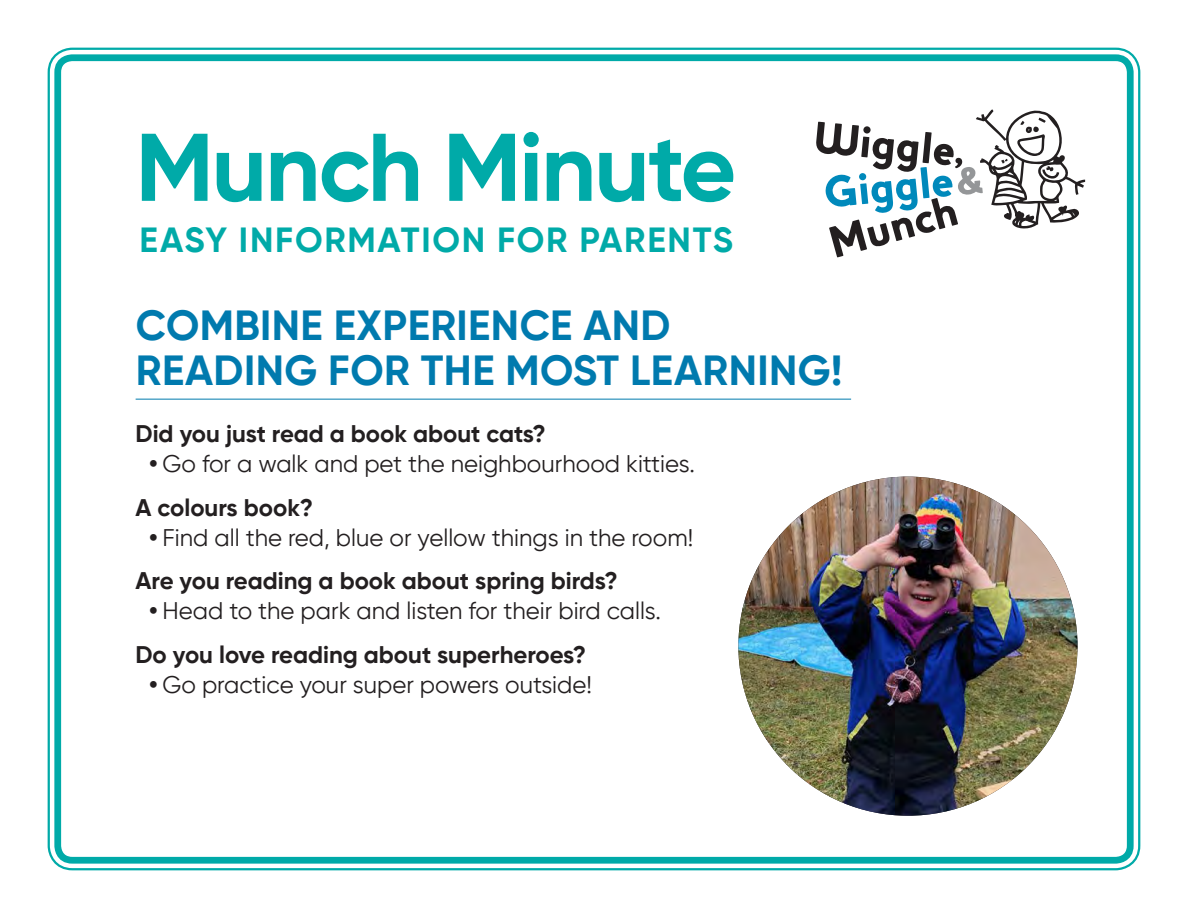
<style>
.page{position:relative;width:1188px;height:918px;background:#fff}
.page>*{position:absolute;margin:0;border:0;box-sizing:border-box;transform-origin:0 0}
.t1{font:700 95.85px "Gilroy";letter-spacing:-.02em;color:#00aaa8}
.t2{font:700 42px/45px "Gilroy";letter-spacing:.01em;color:#007aae}
.t3{font:700 34.8px "Gilroy";letter-spacing:.05em;color:#00aaa8}
.t4{font:24px/43.5px "Gilroy";color:#231f20}
.t5{font:700 24px "Gilroy";color:#231f20}
.s1{font-weight:700}
</style>
<div class="page">
<div style="left:54px;top:54px;width:1080px;height:810px;border:7px solid #00aaa8;border-radius:15px"></div>
<svg style="left:816px;top:109px;width:269px;height:148px"></svg>
<hr style="left:136px;top:399px;width:715px;height:1px;background:#007aae">
<img style="left:738px;top:477px;width:340px;height:339px;border-radius:170px">
<h1 class="t1" style="left:136px;top:107px;width:602px">Munch Minute</h1>
<h3 class="t3" style="left:139px;top:218px;width:595px">EASY INFORMATION FOR PARENTS</h3>
<h2 class="t2" style="left:136px;top:303px;width:708px">COMBINE EXPERIENCE AND<br>READING FOR THE MOST LEARNING!</h2>
<p class="t5" style="left:136px;top:419px;width:412px">Did you just read a book about cats?</p>
<p class="t4" style="left:136px;top:442px;width:561px;text-indent:14px"><span class="s1">•</span> Go for a walk and pet the neighbourhood kitties.<br><span class="s1">A colours book?</span></p>
<p class="t4" style="left:136px;top:515px;width:559px;text-indent:14px"><span class="s1">•</span> Find all the red, blue or yellow things in the room!<br><span class="s1">Are you reading a book about spring birds?</span></p>
<p class="t4" style="left:136px;top:589px;width:527px;text-indent:14px"><span class="s1">•</span> Head to the park and listen for their bird calls.<br><span class="s1">Do you love reading about superheroes?</span></p>
<p class="t4" style="left:149px;top:662px;width:444px"><span class="s1">•</span> Go practice your super powers outside!</p>
</div>
